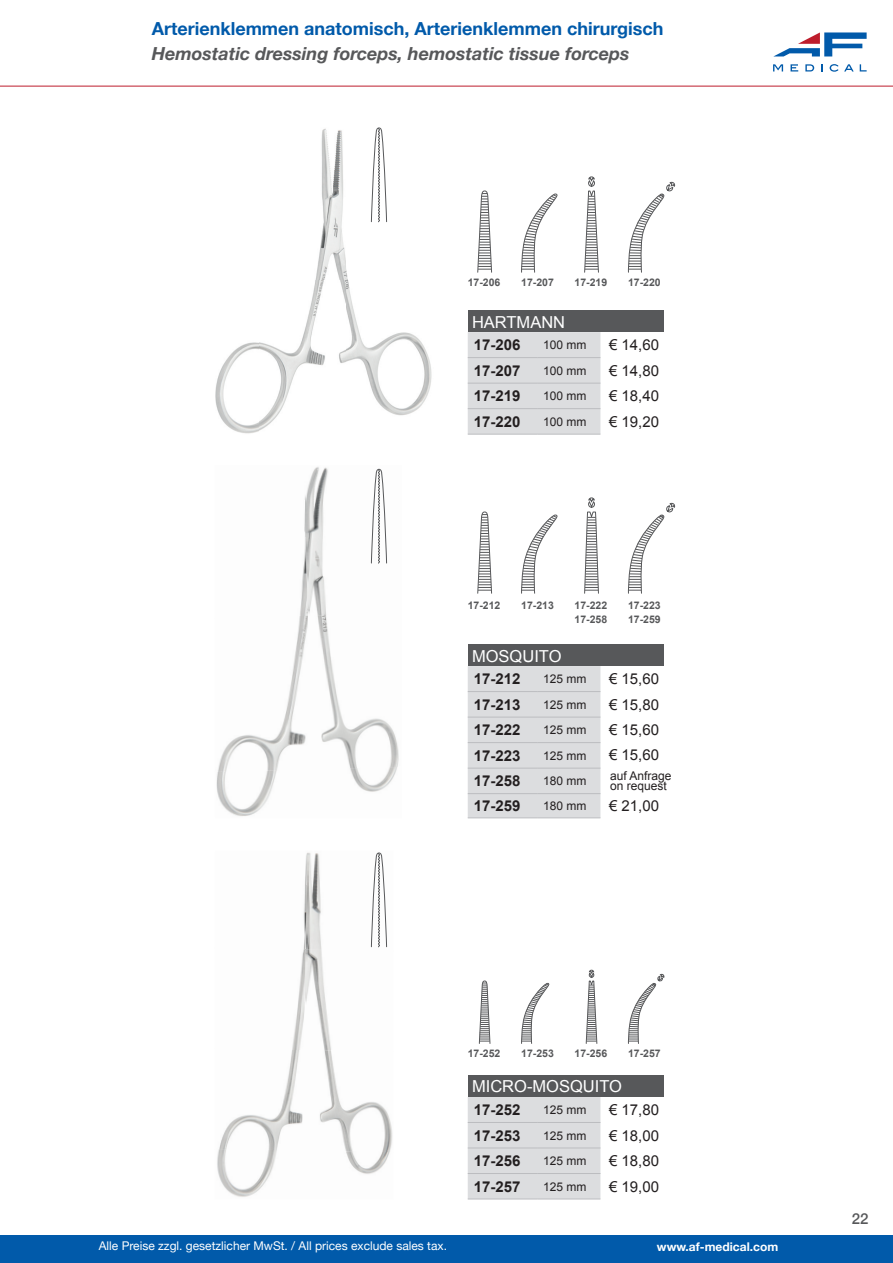
<style>
.page{position:relative;width:893px;height:1263px;background:#fff}
.page>*{position:absolute;margin:0;border:0;box-sizing:border-box;transform-origin:0 0}
.t1{font:700 18px "Helvetica Neue";color:#015aaa}
.t2{font:italic 700 18px "Helvetica Neue";color:#57585a}
.t3{font:16.5px "Arial";color:#fff}
.t4{font:700 15px "Arial";color:#231f20}
.t5{font:15px/25.5px "Arial";color:#231f20;text-align:justify}
.t6{font:500 15px "Helvetica Neue";color:#57585a}
.t7{font:12px/10.5px "Arial";color:#231f20}
.t8{font:12px "Helvetica Neue";color:#fff}
.t9{font:700 12px "Helvetica Neue";color:#fff}
.t10{font:700 10.5px/14.2px "Arial";color:#57585a}
</style>
<div class="page">
<div style="left:0;top:1235px;width:893px;height:28px;background:#015aaa"></div>
<svg style="left:774px;top:32px;width:93px;height:24px"></svg>
<svg style="left:773px;top:64px;width:10px;height:7px"></svg>
<svg style="left:790px;top:64px;width:8px;height:7px"></svg>
<svg style="left:805px;top:64px;width:9px;height:7px"></svg>
<svg style="left:821px;top:64px;width:2px;height:7px"></svg>
<svg style="left:830px;top:64px;width:24px;height:8px"></svg>
<svg style="left:860px;top:64px;width:7px;height:7px"></svg>
<hr style="left:0;top:86px;width:893px;height:1px;background:#be1d2c">
<div style="left:468px;top:332px;width:132px;height:102px;background:#dcdddf"></div>
<hr style="left:468px;top:357px;width:69px;height:1px;background:#bcbdc0">
<hr style="left:537px;top:357px;width:63px;height:1px;background:#bcbdc0">
<hr style="left:468px;top:383px;width:69px;height:1px;background:#bcbdc0">
<hr style="left:537px;top:383px;width:63px;height:1px;background:#bcbdc0">
<hr style="left:468px;top:408px;width:69px;height:1px;background:#bcbdc0">
<hr style="left:537px;top:408px;width:63px;height:1px;background:#bcbdc0">
<hr style="left:468px;top:434px;width:69px;height:1px;background:#bcbdc0">
<hr style="left:537px;top:434px;width:63px;height:1px;background:#bcbdc0">
<div style="left:468px;top:311px;width:195px;height:21px;background:#57585a"></div>
<svg style="left:477px;top:190px;width:15px;height:83px"></svg>
<svg style="left:584px;top:176px;width:15px;height:97px"></svg>
<svg style="left:521px;top:193px;width:37px;height:80px"></svg>
<svg style="left:628px;top:181px;width:47px;height:92px"></svg>
<div style="left:468px;top:1097px;width:132px;height:102px;background:#dcdddf"></div>
<hr style="left:468px;top:1122px;width:69px;height:1px;background:#bcbdc0">
<hr style="left:537px;top:1122px;width:63px;height:1px;background:#bcbdc0">
<hr style="left:468px;top:1148px;width:69px;height:1px;background:#bcbdc0">
<hr style="left:537px;top:1148px;width:63px;height:1px;background:#bcbdc0">
<hr style="left:468px;top:1173px;width:69px;height:1px;background:#bcbdc0">
<hr style="left:537px;top:1173px;width:63px;height:1px;background:#bcbdc0">
<hr style="left:468px;top:1199px;width:69px;height:1px;background:#bcbdc0">
<hr style="left:537px;top:1199px;width:63px;height:1px;background:#bcbdc0">
<div style="left:468px;top:1076px;width:195px;height:21px;background:#57585a"></div>
<svg style="left:479px;top:980px;width:12px;height:64px"></svg>
<svg style="left:585px;top:969px;width:13px;height:75px"></svg>
<svg style="left:521px;top:982px;width:29px;height:62px"></svg>
<svg style="left:628px;top:973px;width:37px;height:71px"></svg>
<div style="left:468px;top:666px;width:132px;height:152px;background:#dcdddf"></div>
<hr style="left:468px;top:691px;width:69px;height:1px;background:#bcbdc0">
<hr style="left:537px;top:691px;width:63px;height:1px;background:#bcbdc0">
<hr style="left:468px;top:717px;width:69px;height:1px;background:#bcbdc0">
<hr style="left:537px;top:717px;width:63px;height:1px;background:#bcbdc0">
<hr style="left:468px;top:742px;width:69px;height:1px;background:#bcbdc0">
<hr style="left:537px;top:742px;width:63px;height:1px;background:#bcbdc0">
<hr style="left:468px;top:768px;width:69px;height:1px;background:#bcbdc0">
<hr style="left:537px;top:768px;width:63px;height:1px;background:#bcbdc0">
<hr style="left:468px;top:793px;width:69px;height:1px;background:#bcbdc0">
<hr style="left:537px;top:793px;width:63px;height:1px;background:#bcbdc0">
<hr style="left:468px;top:818px;width:69px;height:1px;background:#bcbdc0">
<hr style="left:537px;top:818px;width:63px;height:1px;background:#bcbdc0">
<div style="left:468px;top:645px;width:195px;height:21px;background:#57585a"></div>
<img style="left:215px;top:128px;width:217px;height:306px">
<img style="left:308px;top:467px;width:80px;height:146px">
<img style="left:308px;top:613px;width:91px;height:154px">
<img style="left:216px;top:767px;width:181px;height:49px">
<img style="left:300px;top:487px;width:8px;height:129px">
<img style="left:216px;top:616px;width:96px;height:156px">
<img style="left:307px;top:852px;width:81px;height:97px">
<img style="left:305px;top:949px;width:26px;height:101px">
<img style="left:320px;top:1050px;width:73px;height:99px">
<img style="left:217px;top:1149px;width:174px;height:48px">
<img style="left:303px;top:853px;width:4px;height:97px">
<img style="left:292px;top:948px;width:13px;height:100px">
<img style="left:217px;top:1048px;width:87px;height:103px">
<svg style="left:371px;top:469px;width:16px;height:95px"></svg>
<svg style="left:371px;top:852px;width:16px;height:95px"></svg>
<svg style="left:371px;top:127px;width:16px;height:95px"></svg>
<svg style="left:477px;top:511px;width:15px;height:83px"></svg>
<svg style="left:521px;top:514px;width:37px;height:80px"></svg>
<svg style="left:628px;top:502px;width:47px;height:92px"></svg>
<svg style="left:584px;top:497px;width:15px;height:97px"></svg>
<h1 class="t1" style="left:152px;top:14px;width:513px">Arterienklemmen anatomisch, Arterienklemmen chirurgisch</h1>
<h1 class="t2" style="left:152px;top:40px;width:479px">Hemostatic dressing forceps, hemostatic tissue forceps</h1>
<p class="t10" style="left:468px;top:275px;width:34px">17-206</p>
<p class="t10" style="left:521px;top:275px;width:34px">17-207</p>
<p class="t10" style="left:575px;top:275px;width:34px">17-219</p>
<p class="t10" style="left:628px;top:275px;width:34px">17-220</p>
<h2 class="t3" style="left:472px;top:311px;width:95px">HARTMANN</h2>
<p class="t4" style="left:474px;top:335px;width:48px">17-206</p>
<p class="t7" style="left:543px;top:340px;width:45px">100 mm</p>
<p class="t4" style="left:474px;top:361px;width:48px">17-207</p>
<p class="t7" style="left:543px;top:365px;width:45px">100 mm</p>
<p class="t4" style="left:474px;top:386px;width:48px">17-219</p>
<p class="t7" style="left:543px;top:391px;width:45px">100 mm</p>
<p class="t4" style="left:474px;top:412px;width:48px">17-220</p>
<p class="t7" style="left:543px;top:416px;width:45px">100 mm</p>
<p class="t5" style="left:609px;top:332px;width:52px">€ 14,60 € 14,80 € 18,40 € 19,20</p>
<p class="t10" style="left:468px;top:598px;width:34px">17-212</p>
<p class="t10" style="left:521px;top:598px;width:34px">17-213</p>
<p class="t10" style="left:575px;top:598px;width:34px">17-222<br>17-258</p>
<p class="t10" style="left:628px;top:598px;width:34px">17-223<br>17-259</p>
<h2 class="t3" style="left:472px;top:645px;width:91px">MOSQUITO</h2>
<p class="t4" style="left:474px;top:669px;width:48px">17-212</p>
<p class="t7" style="left:543px;top:674px;width:45px">125 mm</p>
<p class="t4" style="left:474px;top:695px;width:48px">17-213</p>
<p class="t7" style="left:543px;top:699px;width:45px">125 mm</p>
<p class="t4" style="left:474px;top:720px;width:48px">17-222</p>
<p class="t7" style="left:543px;top:725px;width:45px">125 mm</p>
<p class="t4" style="left:474px;top:746px;width:48px">17-223</p>
<p class="t7" style="left:543px;top:750px;width:45px">125 mm</p>
<p class="t4" style="left:474px;top:771px;width:48px">17-258</p>
<p class="t7" style="left:543px;top:776px;width:45px">180 mm</p>
<p class="t4" style="left:474px;top:796px;width:48px">17-259</p>
<p class="t7" style="left:543px;top:801px;width:45px">180 mm</p>
<p class="t5" style="left:609px;top:666px;width:52px">€ 15,60 € 15,80 € 15,60 € 15,60</p>
<p class="t5" style="left:609px;top:793px;width:52px">€ 21,00</p>
<p class="t7" style="left:610px;top:770px;width:63px">auf Anfrage on request</p>
<p class="t10" style="left:468px;top:1046px;width:34px">17-252</p>
<p class="t10" style="left:521px;top:1046px;width:34px">17-253</p>
<p class="t10" style="left:575px;top:1046px;width:34px">17-256</p>
<p class="t10" style="left:628px;top:1046px;width:34px">17-257</p>
<h2 class="t3" style="left:472px;top:1076px;width:152px">MICRO-MOSQUITO</h2>
<p class="t5" style="left:609px;top:1097px;width:52px">€ 17,80 € 18,00 € 18,80 € 19,00</p>
<p class="t4" style="left:474px;top:1100px;width:48px">17-252</p>
<p class="t7" style="left:543px;top:1105px;width:45px">125 mm</p>
<p class="t4" style="left:474px;top:1125px;width:48px">17-253</p>
<p class="t7" style="left:543px;top:1130px;width:45px">125 mm</p>
<p class="t4" style="left:474px;top:1151px;width:48px">17-256</p>
<p class="t7" style="left:543px;top:1156px;width:45px">125 mm</p>
<p class="t4" style="left:474px;top:1176px;width:48px">17-257</p>
<p class="t7" style="left:543px;top:1181px;width:45px">125 mm</p>
<p class="t8" style="left:99px;top:1237px;width:350px">Alle Preise zzgl. gesetzlicher MwSt. / All prices exclude sales tax.</p>
<p class="t9" style="left:657px;top:1237px;width:123px">www.af-medical.com</p>
<p class="t6" style="left:852px;top:1207px;width:18px">22</p>
</div>
